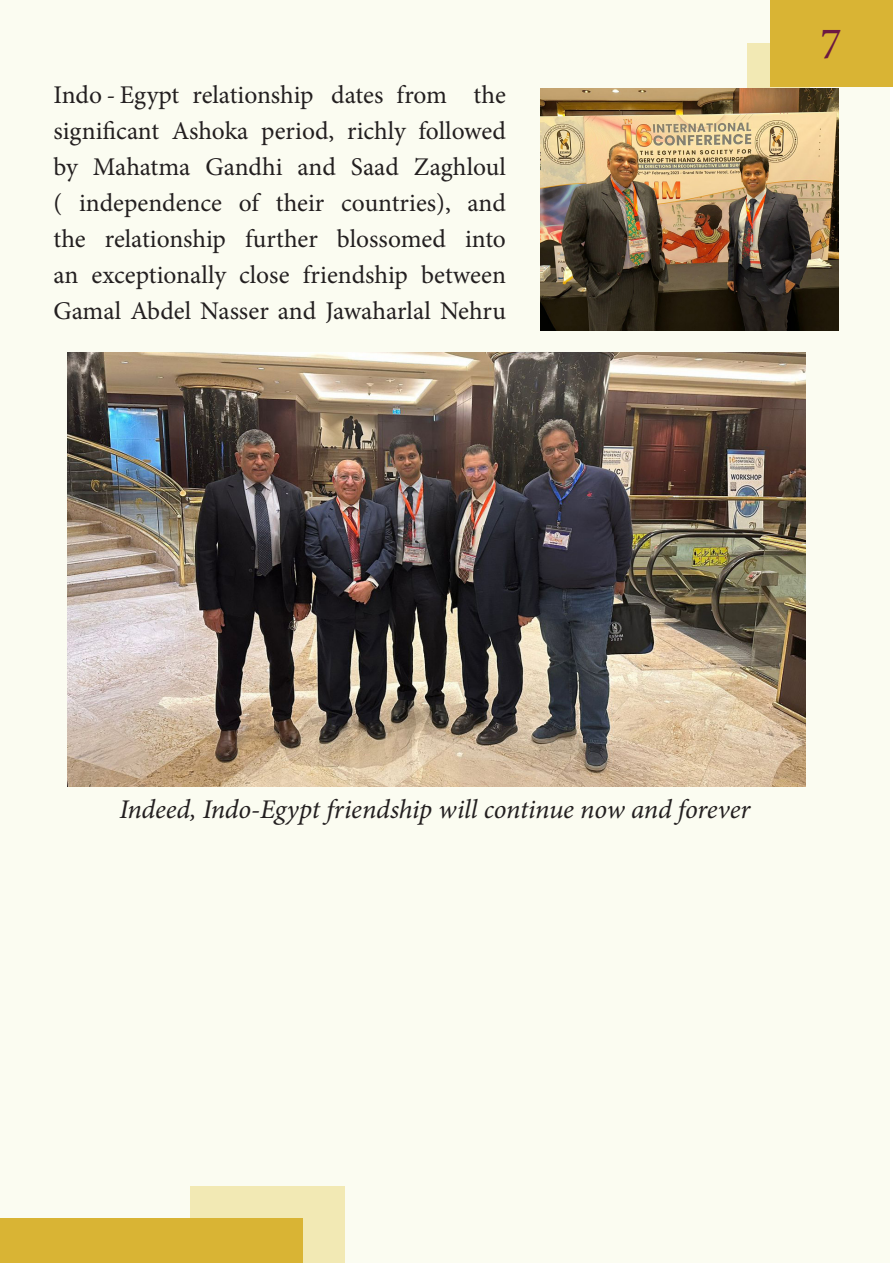
<style>
.page{position:relative;width:893px;height:1263px;background:#fff}
.page>*{position:absolute;margin:0;border:0;box-sizing:border-box;transform-origin:0 0}
.t1{font:45px "Minion Pro";color:#6c1942}
.t2{font:italic 27px "Minion Pro";letter-spacing:-.005em;color:#231f20}
.t3{font:25.5px/36px "Minion Pro";letter-spacing:-.005em;color:#231f20;text-align:justify}
</style>
<div class="page">
<div style="left:0;top:0;width:889px;height:1263px;background:#fbfcf1"></div>
<div style="left:748px;top:43px;width:62px;height:77px;background:#f2e9b4"></div>
<div style="left:770px;top:0;width:123px;height:86px;background:#d9b434"></div>
<div style="left:191px;top:1187px;width:154px;height:76px;background:#f2e9b4"></div>
<div style="left:0;top:1218px;width:302px;height:45px;background:#d9b434"></div>
<img style="left:540px;top:88px;width:299px;height:242px">
<img style="left:68px;top:352px;width:738px;height:434px">
<p class="t3" style="left:53px;top:76px;width:454px">Indo - Egypt relationship dates from the</p>
<p class="t3" style="left:53px;top:112px;width:454px">significant Ashoka period, richly followed by Mahatma Gandhi and Saad Zaghloul ( independence of their countries), and the relationship further blossomed into an exceptionally close friendship between Gamal Abdel Nasser and Jawaharlal Nehru</p>
<h1 class="t1" style="left:820px;top:14px;width:23px">7</h1>
<p class="t2" style="left:119px;top:791px;width:632px">Indeed, Indo-Egypt friendship will continue now and forever</p>
</div>
